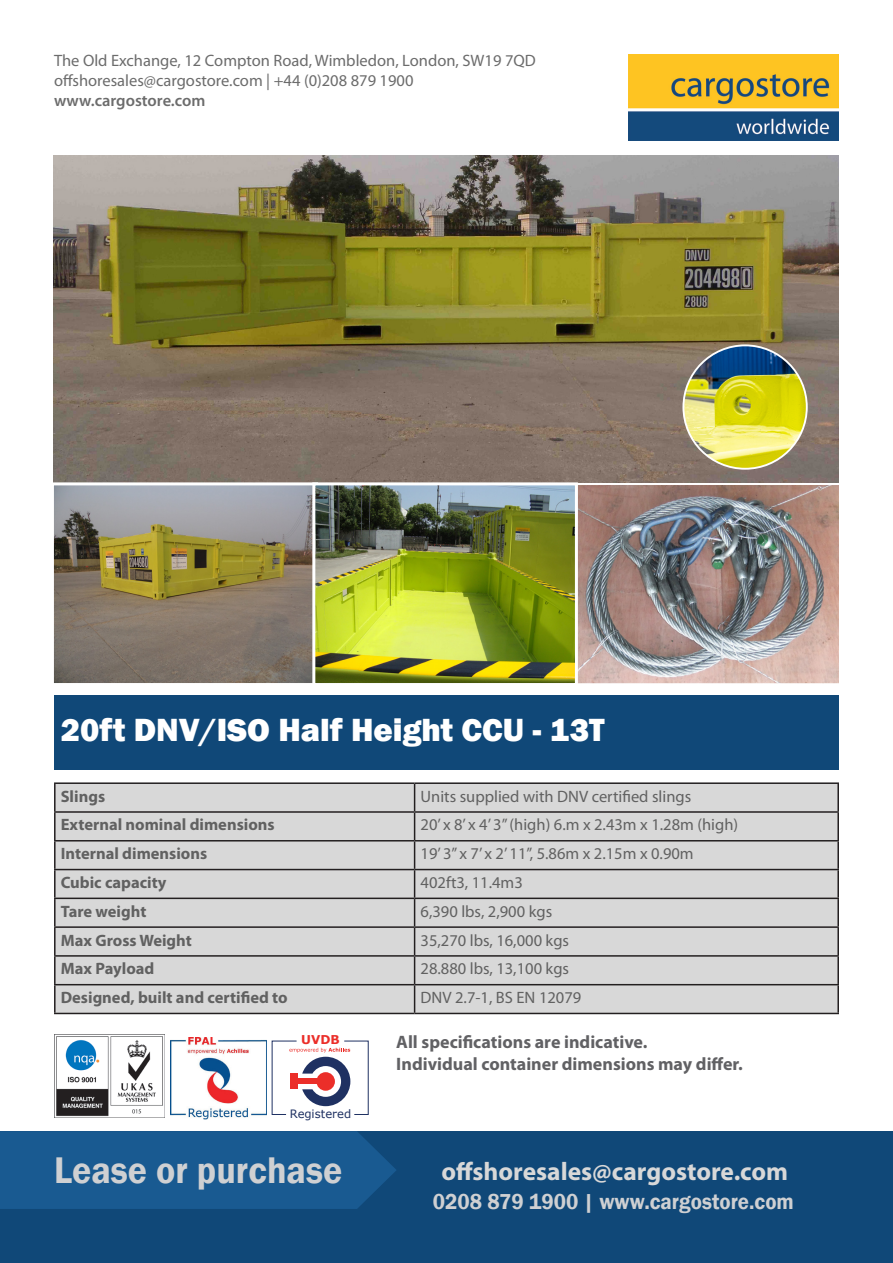
<style>
.page{position:relative;width:893px;height:1263px;background:#fff}
.page>*{position:absolute;margin:0;border:0;box-sizing:border-box;transform-origin:0 0}
.t1{font:600 38.1px "Franklin Gothic";color:#cfd0d2;scale:.94 1}
.t2{font:800 33px "Franklin Gothic";color:#fff}
.t3{font:700 25.5px "Myriad Pro";color:#d8d8d8}
.t4{font:600 22.2px "Franklin Gothic";color:#cfd0d2;scale:.94 1}
.t5{font:700 18px/21.6px "Myriad Pro";color:#616164}
.t6{font:16.5px "Myriad Pro";color:#616161}
.t7{font:700 16.5px "Myriad Pro";color:#616161}
.t8{font:16.5px/19.8px "Myriad Pro";color:#6c6c6c}
.t9{font:600 16.5px "Myriad Pro";color:#6c6c6c}
.t10{font:700 12.15px "Verdana";color:#eb2e29}
.t11{font:11.55px "Verdana";color:#1f3162}
</style>
<div class="page">
<div style="left:0;top:1131px;width:893px;height:132px;background:#104878"></div>
<img style="left:170px;top:1037px;width:97px;height:83px">
<svg style="left:271px;top:1040px;width:97px;height:75px"></svg>
<div style="left:297px;top:1078px;width:26px;height:6px;background:#eb2e29"></div>
<div style="left:290px;top:1073px;width:8px;height:16px;background:#eb2e29"></div>
<img style="left:54px;top:1035px;width:110px;height:83px">
<div style="left:0;top:1131px;width:396px;height:78px;background:#195a91"></div>
<img style="left:629px;top:54px;width:210px;height:86px">
<div style="left:54px;top:695px;width:785px;height:74px;background:#104878"></div>
<img style="left:578px;top:486px;width:260px;height:196px">
<div style="left:568px;top:482px;width:274px;height:204px;border:3px solid #fff"></div>
<img style="left:54px;top:155px;width:785px;height:327px">
<img style="left:55px;top:486px;width:257px;height:196px">
<div style="left:51px;top:482px;width:267px;height:204px;border:3px solid #fff"></div>
<img style="left:316px;top:486px;width:258px;height:196px">
<div style="left:312px;top:482px;width:266px;height:204px;border:3px solid #fff"></div>
<div style="left:56px;top:784px;width:781px;height:229px;background:#d8d8d8"></div>
<hr style="left:54px;top:782px;width:361px;height:2px;background:#231f20">
<hr style="left:54px;top:784px;width:2px;height:27px;background:#231f20">
<hr style="left:415px;top:782px;width:424px;height:2px;background:#231f20">
<hr style="left:837px;top:784px;width:2px;height:27px;background:#231f20">
<hr style="left:54px;top:811px;width:361px;height:2px;background:#231f20">
<hr style="left:54px;top:813px;width:2px;height:27px;background:#231f20">
<hr style="left:415px;top:811px;width:424px;height:2px;background:#231f20">
<hr style="left:837px;top:813px;width:2px;height:27px;background:#231f20">
<hr style="left:54px;top:840px;width:361px;height:1px;background:#231f20">
<hr style="left:54px;top:841px;width:2px;height:28px;background:#231f20">
<hr style="left:415px;top:840px;width:424px;height:1px;background:#231f20">
<hr style="left:837px;top:841px;width:2px;height:28px;background:#231f20">
<hr style="left:54px;top:869px;width:361px;height:1px;background:#231f20">
<hr style="left:54px;top:870px;width:2px;height:27px;background:#231f20">
<hr style="left:415px;top:869px;width:424px;height:1px;background:#231f20">
<hr style="left:837px;top:870px;width:2px;height:27px;background:#231f20">
<hr style="left:54px;top:897px;width:361px;height:2px;background:#231f20">
<hr style="left:54px;top:899px;width:2px;height:27px;background:#231f20">
<hr style="left:415px;top:897px;width:424px;height:2px;background:#231f20">
<hr style="left:837px;top:899px;width:2px;height:27px;background:#231f20">
<hr style="left:54px;top:926px;width:361px;height:2px;background:#231f20">
<hr style="left:54px;top:928px;width:2px;height:27px;background:#231f20">
<hr style="left:415px;top:926px;width:424px;height:2px;background:#231f20">
<hr style="left:837px;top:928px;width:2px;height:27px;background:#231f20">
<hr style="left:54px;top:955px;width:361px;height:2px;background:#231f20">
<hr style="left:54px;top:957px;width:2px;height:27px;background:#231f20">
<hr style="left:415px;top:955px;width:424px;height:2px;background:#231f20">
<hr style="left:837px;top:957px;width:2px;height:27px;background:#231f20">
<hr style="left:54px;top:984px;width:361px;height:1px;background:#231f20">
<hr style="left:54px;top:985px;width:2px;height:28px;background:#231f20">
<hr style="left:415px;top:984px;width:424px;height:1px;background:#231f20">
<svg style="left:414px;top:784px;width:1px;height:229px"></svg>
<hr style="left:837px;top:985px;width:2px;height:28px;background:#231f20">
<hr style="left:54px;top:1013px;width:361px;height:1px;background:#231f20">
<hr style="left:415px;top:1013px;width:424px;height:1px;background:#231f20">
<img style="left:683px;top:345px;width:124px;height:124px;border-radius:62px">
<div style="left:682px;top:344px;width:126px;height:126px;border:2px solid #fff;border-radius:50%"></div>
<p class="t8" style="left:54px;top:51px;width:483px">The Old Exchange, 12 Compton Road, Wimbledon, London, SW19 7QD offshoresales@cargostore.com | +44 (0)208 879 1900</p>
<p class="t9" style="left:54px;top:90px;width:153px">www.cargostore.com</p>
<p class="t2" style="left:61px;top:709px;width:545px">20ft DNV/ISO Half Height CCU - 13T</p>
<p class="t7" style="left:61px;top:785px;width:46px">Slings</p>
<p class="t6" style="left:421px;top:786px;width:272px">Units supplied with DNV certified slings</p>
<p class="t7" style="left:61px;top:814px;width:215px">External nominal dimensions</p>
<p class="t6" style="left:421px;top:815px;width:319px">20’ x 8’ x 4’ 3” (high) 6.m x 2.43m x 1.28m (high)</p>
<p class="t7" style="left:61px;top:843px;width:148px">Internal dimensions</p>
<p class="t6" style="left:421px;top:843px;width:275px">19’ 3” x 7’ x 2’ 11”, 5.86m x 2.15m x 0.90m</p>
<p class="t7" style="left:61px;top:872px;width:107px">Cubic capacity</p>
<p class="t6" style="left:421px;top:872px;width:104px">402ft3, 11.4m3</p>
<p class="t7" style="left:61px;top:900px;width:87px">Tare weight</p>
<p class="t6" style="left:421px;top:901px;width:133px">6,390 lbs, 2,900 kgs</p>
<p class="t7" style="left:61px;top:929px;width:133px">Max Gross Weight</p>
<p class="t6" style="left:421px;top:930px;width:150px">35,270 lbs, 16,000 kgs</p>
<p class="t7" style="left:61px;top:958px;width:95px">Max Payload</p>
<p class="t6" style="left:421px;top:958px;width:150px">28.880 lbs, 13,100 kgs</p>
<p class="t7" style="left:61px;top:987px;width:228px">Designed, built and certified to</p>
<p class="t6" style="left:421px;top:987px;width:162px">DNV 2.7-1, BS EN 12079</p>
<p class="t10" style="left:301px;top:1031px;width:40px">UVDB</p>
<p class="t11" style="left:290px;top:1106px;width:63px">Registered</p>
<p class="t5" style="left:396px;top:1031px;width:348px">All specifications are indicative.<br>Individual container dimensions may differ.</p>
<h1 class="t1" style="left:54px;top:1146px;width:308px">Lease or purchase</h1>
<h3 class="t3" style="left:441px;top:1155px;width:348px">offshoresales@cargostore.com</h3>
<h3 class="t4" style="left:433px;top:1188px;width:386px">0208 879 1900 | www.cargostore.com</h3>
</div>
